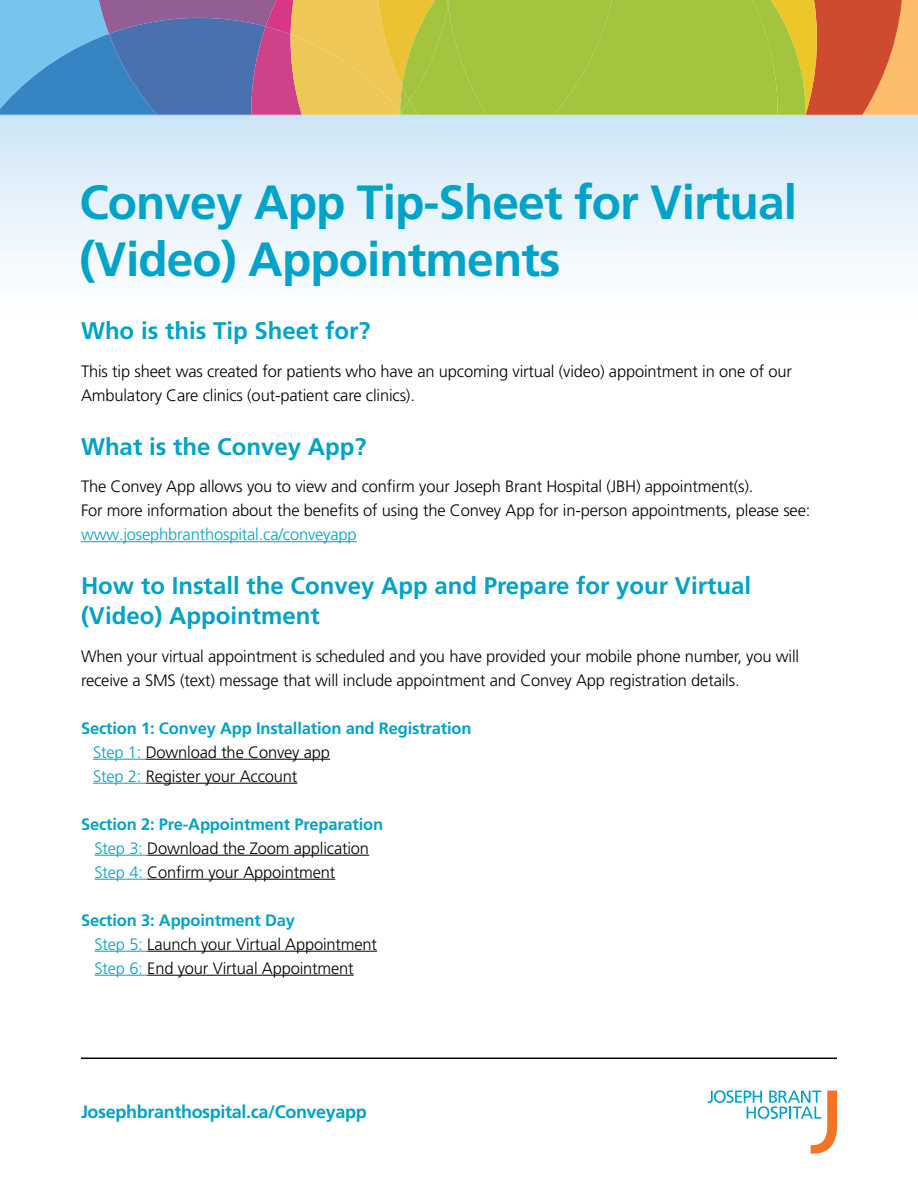
<style>
.page{position:relative;width:918px;height:1188px;background:#fff}
.page>*{position:absolute;margin:0;border:0;box-sizing:border-box;transform-origin:0 0}
.t1{font:700 48px/57.6px "Frutiger LT Pro";letter-spacing:-.02em;color:#00a3c9}
.subhead{font:700 24px/30px "Frutiger LT Pro";color:#00a3c9}
.t2{font:700 18px "Frutiger LT Pro";letter-spacing:-.02em;color:#00a3c9}
.Text_11pt{font:300 16.5px/24px "Frutiger LT Pro";letter-spacing:-.01em;color:#000}
.Text_11pt-2{font:700 16.5px "Frutiger LT Pro";letter-spacing:-.01em;color:#00a3c9}
.Text_11pt-3{font:300 16.5px "Frutiger LT Pro";letter-spacing:-.01em;color:#00a3c9}
.s1{color:#00a3c9}
</style>
<div class="page">
<svg style="left:0;top:116px;width:918px;height:148px"></svg>
<svg style="left:0;top:0;width:918px;height:116px"></svg>
<svg style="left:708px;top:1090px;width:129px;height:64px"></svg>
<hr style="left:81px;top:1058px;width:756px;height:1px;background:#000">
<hr style="left:81px;top:541px;width:276px;height:1px;background:#00a3c9">
<hr style="left:93px;top:759px;width:53px;height:1px;background:#00a3c9">
<hr style="left:146px;top:759px;width:184px;height:1px;background:#000">
<hr style="left:93px;top:783px;width:53px;height:1px;background:#00a3c9">
<hr style="left:146px;top:783px;width:151px;height:1px;background:#000">
<hr style="left:94px;top:855px;width:53px;height:1px;background:#00a3c9">
<hr style="left:147px;top:855px;width:222px;height:1px;background:#000">
<hr style="left:94px;top:879px;width:53px;height:1px;background:#00a3c9">
<hr style="left:147px;top:879px;width:188px;height:1px;background:#000">
<hr style="left:94px;top:951px;width:53px;height:1px;background:#00a3c9">
<hr style="left:147px;top:951px;width:230px;height:1px;background:#000">
<hr style="left:94px;top:975px;width:53px;height:1px;background:#00a3c9">
<hr style="left:147px;top:975px;width:207px;height:1px;background:#000">
<p class="t1" style="left:80px;top:173px;width:719px">Convey App Tip-Sheet for Virtual (Video) Appointments</p>
<p class="subhead" style="left:81px;top:316px;width:291px">Who is this Tip Sheet for?</p>
<p class="Text_11pt" style="left:81px;top:359px;width:713px">This tip sheet was created for patients who have an upcoming virtual (video) appointment in one of our<br>Ambulatory Care clinics (out-patient care clinics).</p>
<p class="subhead" style="left:81px;top:431px;width:287px">What is the Convey App?</p>
<p class="Text_11pt" style="left:81px;top:474px;width:731px">The Convey App allows you to view and confirm your Joseph Brant Hospital (JBH) appointment(s).<br>For more information about the benefits of using the Convey App for in-person appointments, please see:</p>
<p class="Text_11pt-3" style="left:81px;top:525px;width:277px">www.josephbranthospital.ca/conveyapp</p>
<p class="subhead" style="left:81px;top:571px;width:672px">How to Install the Convey App and Prepare for your Virtual (Video) Appointment</p>
<p class="Text_11pt" style="left:81px;top:644px;width:720px">When your virtual appointment is scheduled and you have provided your mobile phone number, you will receive a SMS (text) message that will include appointment and Convey App registration details.</p>
<p class="Text_11pt-2" style="left:81px;top:718px;width:392px">Section 1: Convey App Installation and Registration</p>
<p class="Text_11pt" style="left:93px;top:740px;width:239px"><span class="s1">Step 1:</span> Download the Convey app</p>
<p class="Text_11pt" style="left:93px;top:764px;width:206px"><span class="s1">Step 2:</span> Register your Account</p>
<p class="Text_11pt-2" style="left:81px;top:814px;width:304px">Section 2: Pre-Appointment Preparation</p>
<p class="Text_11pt" style="left:94px;top:836px;width:276px"><span class="s1">Step 3:</span> Download the Zoom application</p>
<p class="Text_11pt" style="left:94px;top:860px;width:242px"><span class="s1">Step 4:</span> Confirm your Appointment</p>
<p class="Text_11pt-2" style="left:81px;top:910px;width:216px">Section 3: Appointment Day</p>
<p class="Text_11pt" style="left:94px;top:932px;width:284px"><span class="s1">Step 5:</span> Launch your Virtual Appointment</p>
<p class="Text_11pt" style="left:94px;top:956px;width:261px"><span class="s1">Step 6:</span> End your Virtual Appointment</p>
<p class="t2" style="left:81px;top:1101px;width:287px">Josephbranthospital.ca/Conveyapp</p>
</div>
